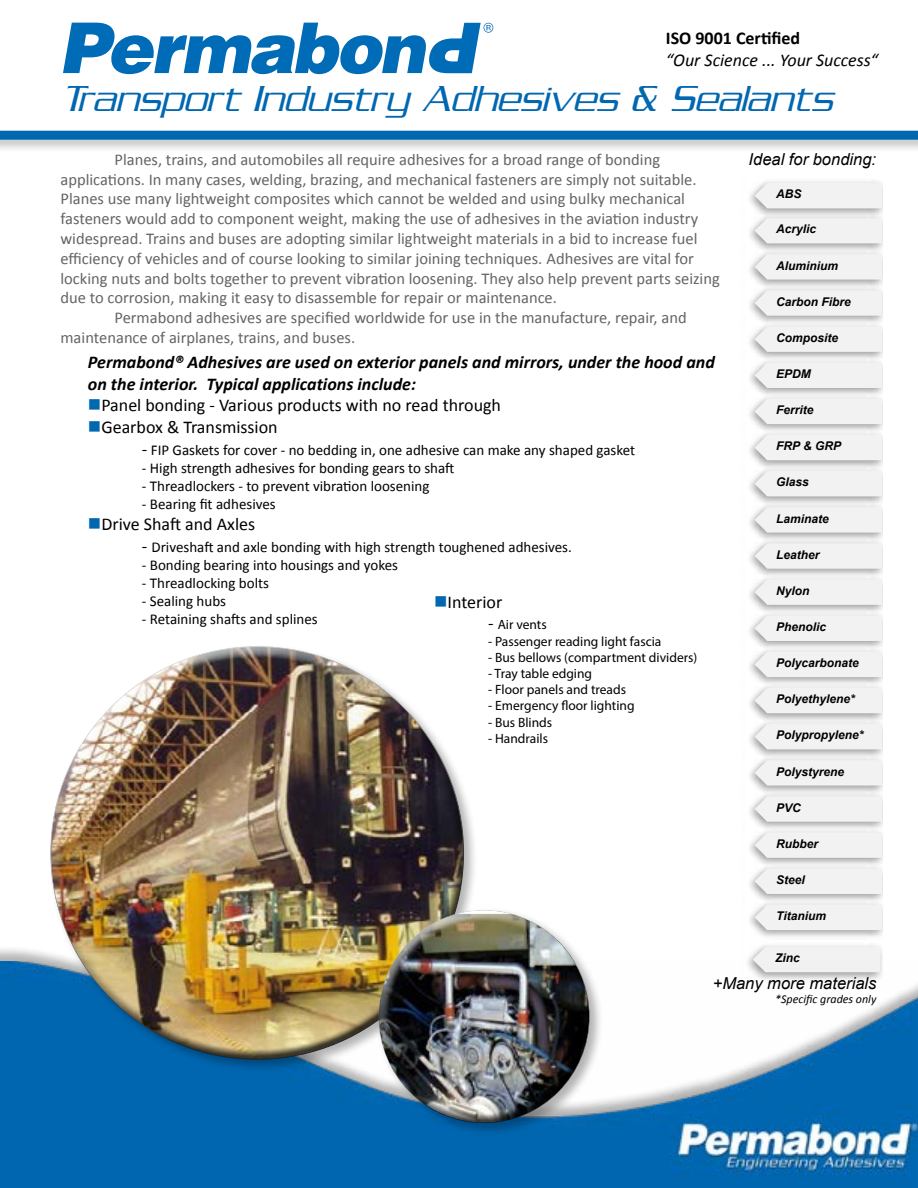
<style>
.page{position:relative;width:918px;height:1188px;background:#fff}
.page>*{position:absolute;margin:0;border:0;box-sizing:border-box;transform-origin:0 0}
.t1{font:italic 39px "Serpentine ICG Light";color:#0067b1}
.t2{font:italic 700 18px/21.6px "Calibri";color:#000}
.t3{font:18px "Calibri";color:#000}
.t4{font:italic 18px "Calibri";color:#000}
.t5{font:700 18px "Calibri";color:#000}
.t6{font:16.5px "Calibri";color:#636466}
.t7{font:italic 16.5px "Arial";color:#000}
.t8{font:15px "Calibri";color:#000}
.t9{font:13.5px "Myriad Pro";color:#000}
.t10{font:italic 700 12px "Arial";color:#000}
.t11{font:italic 12px "Calibri";color:#000}
.s1{color:#0067b1}
.s2{font-size:18px}
.s3{font-family:"Calibri";font-size:18px}
</style>
<div class="page">
<div style="left:0;top:945px;width:918px;height:243px;background:#000;opacity:.3"></div>
<img style="left:0;top:962px;width:918px;height:226px">
<div style="left:0;top:129px;width:918px;height:25px;background:#000;opacity:.25"></div>
<div style="left:0;top:131px;width:918px;height:9px;background:#0067b1"></div>
<svg style="left:63px;top:23px;width:430px;height:51px"></svg>
<img style="left:749px;top:220px;width:134px;height:26px">
<div style="left:755px;top:218px;width:127px;height:25px;background:#f2f2f2"></div>
<img style="left:749px;top:246px;width:134px;height:36px">
<svg style="left:755px;top:254px;width:127px;height:26px"></svg>
<img style="left:749px;top:282px;width:134px;height:36px">
<svg style="left:755px;top:290px;width:127px;height:26px"></svg>
<img style="left:749px;top:318px;width:134px;height:36px">
<svg style="left:755px;top:326px;width:127px;height:26px"></svg>
<img style="left:749px;top:354px;width:134px;height:36px">
<div style="left:755px;top:363px;width:127px;height:25px;background:#f2f2f2"></div>
<img style="left:749px;top:390px;width:134px;height:36px">
<div style="left:755px;top:399px;width:127px;height:25px;background:#f2f2f2"></div>
<img style="left:749px;top:426px;width:134px;height:37px">
<div style="left:755px;top:435px;width:127px;height:25px;background:#f2f2f2"></div>
<img style="left:749px;top:463px;width:134px;height:36px">
<div style="left:755px;top:471px;width:127px;height:25px;background:#f2f2f2"></div>
<img style="left:749px;top:499px;width:134px;height:36px">
<svg style="left:755px;top:507px;width:127px;height:26px"></svg>
<img style="left:749px;top:535px;width:134px;height:36px">
<svg style="left:755px;top:543px;width:127px;height:26px"></svg>
<img style="left:749px;top:571px;width:134px;height:36px">
<svg style="left:755px;top:579px;width:127px;height:26px"></svg>
<img style="left:749px;top:607px;width:134px;height:36px">
<div style="left:755px;top:616px;width:127px;height:25px;background:#f2f2f2"></div>
<img style="left:749px;top:643px;width:134px;height:36px">
<div style="left:755px;top:652px;width:127px;height:25px;background:#f2f2f2"></div>
<img style="left:749px;top:679px;width:134px;height:37px">
<div style="left:755px;top:688px;width:127px;height:25px;background:#f2f2f2"></div>
<img style="left:749px;top:716px;width:134px;height:36px">
<div style="left:755px;top:724px;width:127px;height:25px;background:#f2f2f2"></div>
<img style="left:749px;top:752px;width:134px;height:36px">
<svg style="left:755px;top:760px;width:127px;height:26px"></svg>
<img style="left:749px;top:788px;width:134px;height:36px">
<svg style="left:755px;top:796px;width:127px;height:26px"></svg>
<img style="left:749px;top:824px;width:134px;height:36px">
<div style="left:755px;top:832px;width:127px;height:26px;background:#f2f2f2"></div>
<img style="left:749px;top:860px;width:134px;height:36px">
<div style="left:755px;top:869px;width:127px;height:25px;background:#f2f2f2"></div>
<div style="left:755px;top:905px;width:127px;height:25px;background:#f2f2f2"></div>
<img style="left:749px;top:181px;width:134px;height:37px">
<div style="left:755px;top:183px;width:127px;height:25px;background:#f2f2f2"></div>
<div style="left:49px;top:644px;width:429px;height:429px;background:#000;opacity:.3"></div>
<div style="left:39px;top:635px;width:402px;height:320px;background:#fff;opacity:.75"></div>
<div style="left:58px;top:711px;width:417px;height:349px;background:#000;opacity:.75"></div>
<div style="left:377px;top:908px;width:226px;height:229px;background:#000;opacity:.3"></div>
<div style="left:367px;top:899px;width:215px;height:174px;background:#fff;opacity:.75"></div>
<div style="left:381px;top:943px;width:219px;height:180px;background:#000;opacity:.75"></div>
<p class="t5" style="left:666px;top:27px;width:136px">ISO 9001 Certified</p>
<p class="t4" style="left:666px;top:48px;width:214px">“Our Science ... Your Success“</p>
<h1 class="t1" style="left:61px;top:76px;width:773px">Transport Industry Adhesives &amp; Sealants</h1>
<p class="t6" style="left:114px;top:149px;width:547px">Planes, trains, and automobiles all require adhesives for a broad range of bonding</p>
<p class="t6" style="left:60px;top:169px;width:638px">applications. In many cases, welding, brazing, and mechanical fasteners are simply not suitable.</p>
<p class="t6" style="left:60px;top:188px;width:626px">Planes use many lightweight composites which cannot be welded and using bulky mechanical</p>
<p class="t6" style="left:60px;top:208px;width:639px">fasteners would add to component weight, making the use of adhesives in the aviation industry</p>
<p class="t6" style="left:60px;top:228px;width:639px">widespread. Trains and buses are adopting similar lightweight materials in a bid to increase fuel</p>
<p class="t6" style="left:60px;top:248px;width:635px">efficiency of vehicles and of course looking to similar joining techniques. Adhesives are vital for</p>
<p class="t6" style="left:60px;top:268px;width:661px">locking nuts and bolts together to prevent vibration loosening. They also help prevent parts seizing</p>
<p class="t6" style="left:60px;top:287px;width:498px">due to corrosion, making it easy to disassemble for repair or maintenance.</p>
<p class="t6" style="left:114px;top:307px;width:574px">Permabond adhesives are specified worldwide for use in the manufacture, repair, and</p>
<p class="t6" style="left:60px;top:327px;width:296px">maintenance of airplanes, trains, and buses.</p>
<p class="t2" style="left:88px;top:351px;width:628px">Permabond® Adhesives are used on exterior panels and mirrors, under the hood and on the interior. Typical applications include:</p>
<p class="t3" style="left:88px;top:394px;width:415px"><span class="s1">■</span>Panel bonding - Various products with no read through</p>
<p class="t3" style="left:88px;top:416px;width:191px"><span class="s1">■</span>Gearbox &amp; Transmission</p>
<p class="t8" style="left:142px;top:440px;width:495px"><span class="s2">-</span> FIP Gaskets for cover - no bedding in, one adhesive can make any shaped gasket</p>
<p class="t8" style="left:142px;top:458px;width:314px">- High strength adhesives for bonding gears to shaft</p>
<p class="t8" style="left:142px;top:476px;width:289px">- Threadlockers - to prevent vibration loosening</p>
<p class="t8" style="left:142px;top:494px;width:135px">- Bearing fit adhesives</p>
<p class="t3" style="left:88px;top:513px;width:169px"><span class="s1">■</span>Drive Shaft and Axles</p>
<p class="t8" style="left:142px;top:537px;width:432px"><span class="s2">-</span> Driveshaft and axle bonding with high strength toughened adhesives.</p>
<p class="t8" style="left:142px;top:555px;width:258px">- Bonding bearing into housings and yokes</p>
<p class="t8" style="left:142px;top:573px;width:129px">- Threadlocking bolts</p>
<p class="t8" style="left:142px;top:591px;width:86px">- Sealing hubs</p>
<p class="t8" style="left:142px;top:609px;width:177px">- Retaining shafts and splines</p>
<p class="t7" style="left:749px;top:149px;width:129px">Ideal for bonding:</p>
<p class="t10" style="left:776px;top:186px;width:27px">ABS</p>
<p class="t10" style="left:776px;top:221px;width:42px">Acrylic</p>
<p class="t10" style="left:776px;top:257px;width:64px">Aluminium</p>
<p class="t10" style="left:776px;top:294px;width:76px">Carbon Fibre</p>
<p class="t10" style="left:776px;top:330px;width:64px">Composite</p>
<p class="t10" style="left:776px;top:366px;width:36px">EPDM</p>
<p class="t10" style="left:776px;top:402px;width:39px">Ferrite</p>
<p class="t10" style="left:776px;top:438px;width:66px">FRP &amp; GRP</p>
<p class="t10" style="left:776px;top:474px;width:34px">Glass</p>
<p class="t10" style="left:776px;top:510px;width:54px">Laminate</p>
<p class="t10" style="left:776px;top:547px;width:45px">Leather</p>
<p class="t10" style="left:776px;top:583px;width:35px">Nylon</p>
<p class="t10" style="left:776px;top:619px;width:52px">Phenolic</p>
<p class="t10" style="left:776px;top:655px;width:84px">Polycarbonate</p>
<p class="t10" style="left:776px;top:691px;width:80px">Polyethylene*</p>
<p class="t10" style="left:776px;top:727px;width:89px">Polypropylene*</p>
<p class="t10" style="left:776px;top:763px;width:70px">Polystyrene</p>
<p class="t10" style="left:776px;top:800px;width:26px">PVC</p>
<p class="t10" style="left:776px;top:836px;width:44px">Rubber</p>
<p class="t10" style="left:776px;top:872px;width:30px">Steel</p>
<p class="t10" style="left:776px;top:908px;width:51px">Titanium</p>
<p class="t3" style="left:434px;top:591px;width:70px"><span class="s1">■</span>Interior</p>
<p class="t9" style="left:488px;top:617px;width:60px"><span class="s3">-</span> Air vents</p>
<p class="t9" style="left:488px;top:633px;width:175px">- Passenger reading light fascia</p>
<p class="t9" style="left:488px;top:649px;width:211px">- Bus bellows (compartment dividers)</p>
<p class="t9" style="left:488px;top:665px;width:106px">- Tray table edging</p>
<p class="t9" style="left:488px;top:681px;width:139px">- Floor panels and treads</p>
<p class="t9" style="left:488px;top:698px;width:148px">- Emergency floor lighting</p>
<p class="t9" style="left:488px;top:714px;width:66px">- Bus Blinds</p>
<p class="t9" style="left:488px;top:730px;width:61px">- Handrails</p>
<p class="t10" style="left:775px;top:950px;width:26px">Zinc</p>
<p class="t7" style="left:713px;top:972px;width:165px">+Many more materials</p>
<p class="t11" style="left:775px;top:991px;width:103px">*Specific grades only</p>
</div>
